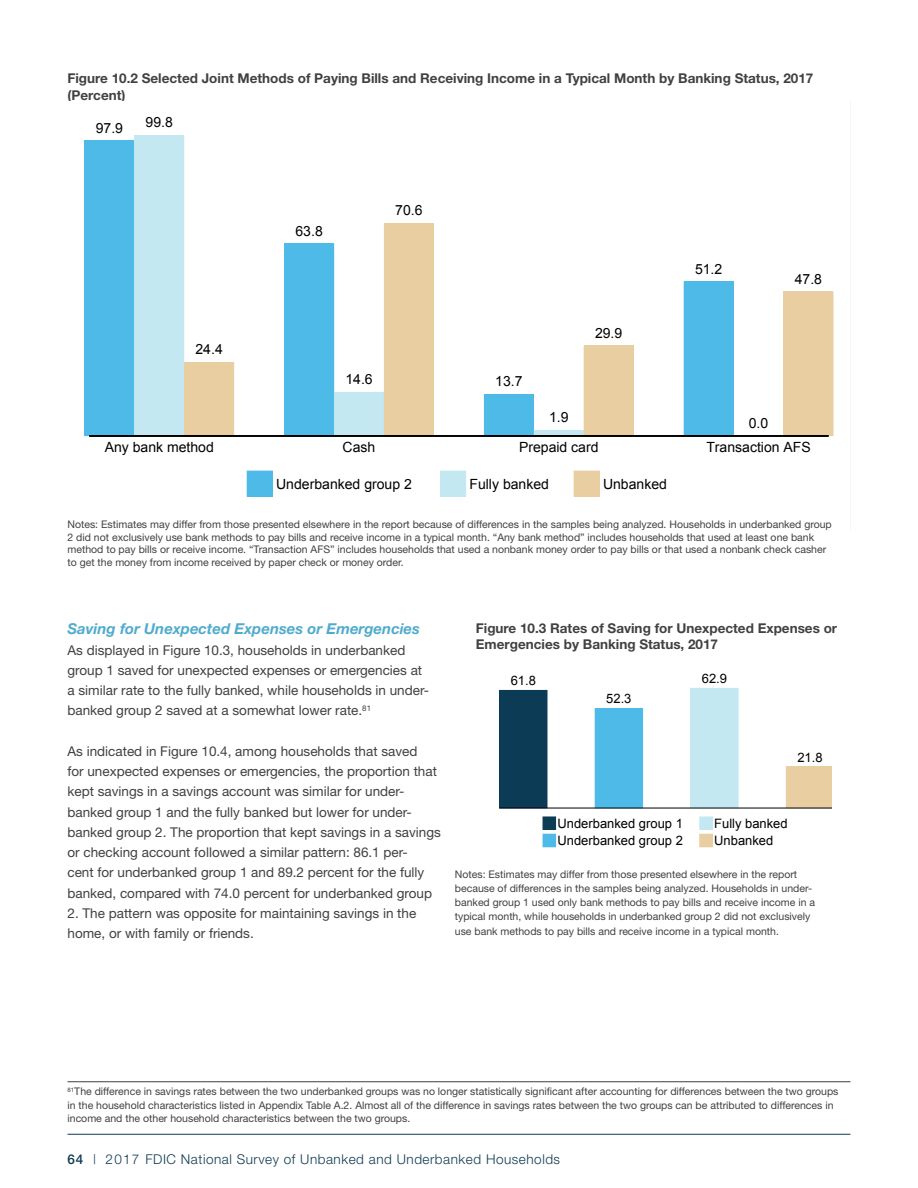
<style>
.page{position:relative;width:918px;height:1188px;background:#fff}
.page>*{position:absolute;margin:0;border:0;box-sizing:border-box;transform-origin:0 0}
.t1{font:italic 700 15px "Helvetica Neue";color:#50abcd}
.t2{font:14.1px "Arial";color:#000}
.t3{font:13.5px/20.2px "Helvetica Neue";color:#414042}
.t4{font:700 13.5px/16.2px "Helvetica Neue";color:#414042}
.t5{font:300 13.5px "Helvetica Neue";letter-spacing:.04em;color:#0f3b53}
.t6{font:12.9px "Arial";color:#000}
.t7{font:10.5px/14.2px "Helvetica Neue";color:#414042}
.s1{font-weight:500}
</style>
<div class="page">
<hr style="left:68px;top:1134px;width:782px;height:1px;background:#0f3b53">
<div style="left:84px;top:141px;width:50px;height:295px;background:#4ebae8"></div>
<div style="left:134px;top:135px;width:50px;height:301px;background:#c4e8f1"></div>
<div style="left:184px;top:363px;width:50px;height:73px;background:#e8cea0"></div>
<div style="left:284px;top:244px;width:50px;height:192px;background:#4ebae8"></div>
<div style="left:334px;top:392px;width:50px;height:44px;background:#c4e8f1"></div>
<div style="left:384px;top:223px;width:50px;height:213px;background:#e8cea0"></div>
<div style="left:484px;top:395px;width:50px;height:41px;background:#4ebae8"></div>
<div style="left:534px;top:430px;width:50px;height:6px;background:#c4e8f1"></div>
<div style="left:584px;top:346px;width:50px;height:90px;background:#e8cea0"></div>
<div style="left:684px;top:282px;width:50px;height:154px;background:#4ebae8"></div>
<div style="left:784px;top:292px;width:49px;height:144px;background:#e8cea0"></div>
<hr style="left:89px;top:435px;width:740px;height:2px;background:#000">
<div style="left:247px;top:471px;width:26px;height:26px;background:#4ebae8"></div>
<div style="left:440px;top:471px;width:26px;height:26px;background:#c4e8f1"></div>
<div style="left:574px;top:471px;width:26px;height:26px;background:#e8cea0"></div>
<hr style="left:68px;top:1081px;width:782px;height:1px;background:#414042">
<svg style="left:499px;top:688px;width:333px;height:120px"></svg>
<hr style="left:499px;top:808px;width:333px;height:1px;background:#000">
<div style="left:543px;top:817px;width:13px;height:13px;background:#0c3b56"></div>
<div style="left:700px;top:817px;width:13px;height:13px;background:#c4e8f1"></div>
<div style="left:543px;top:834px;width:13px;height:13px;background:#4ebae8"></div>
<div style="left:700px;top:834px;width:13px;height:13px;background:#e8cea0"></div>
<p class="t4" style="left:68px;top:70px;width:747px">Figure 10.2 Selected Joint Methods of Paying Bills and Receiving Income in a Typical Month by Banking Status, 2017 (Percent)</p>
<h2 class="t2" style="left:96px;top:119px;width:29px">97.9</h2>
<h2 class="t2" style="left:146px;top:113px;width:29px">99.8</h2>
<h2 class="t2" style="left:195px;top:340px;width:29px">24.4</h2>
<h2 class="t2" style="left:296px;top:221px;width:29px">63.8</h2>
<h2 class="t2" style="left:395px;top:201px;width:29px">70.6</h2>
<h2 class="t2" style="left:345px;top:370px;width:29px">14.6</h2>
<h2 class="t2" style="left:495px;top:372px;width:29px">13.7</h2>
<h2 class="t2" style="left:595px;top:324px;width:29px">29.9</h2>
<h2 class="t2" style="left:549px;top:408px;width:21px">1.9</h2>
<h2 class="t2" style="left:695px;top:259px;width:29px">51.2</h2>
<h2 class="t2" style="left:795px;top:270px;width:29px">47.8</h2>
<h2 class="t2" style="left:749px;top:414px;width:21px">0.0</h2>
<h2 class="t2" style="left:105px;top:438px;width:111px">Any bank method</h2>
<h2 class="t2" style="left:343px;top:438px;width:34px">Cash</h2>
<h2 class="t2" style="left:519px;top:438px;width:81px">Prepaid card</h2>
<h2 class="t2" style="left:706px;top:438px;width:106px">Transaction AFS</h2>
<h2 class="t2" style="left:276px;top:474px;width:137px">Underbanked group 2</h2>
<h2 class="t2" style="left:469px;top:474px;width:81px">Fully banked</h2>
<h2 class="t2" style="left:603px;top:474px;width:66px">Unbanked</h2>
<p class="t7" style="left:68px;top:518px;width:766px;line-height:12.6px">Notes: Estimates may differ from those presented elsewhere in the report because of differences in the samples being analyzed. Households in underbanked group 2 did not exclusively use bank methods to pay bills and receive income in a typical month. “Any bank method” includes households that used at least one bank method to pay bills or receive income. “Transaction AFS” includes households that used a nonbank money order to pay bills or that used a nonbank check casher to get the money from income received by paper check or money order.</p>
<h1 class="t1" style="left:68px;top:620px;width:354px">Saving for Unexpected Expenses or Emergencies</h1>
<p class="t3" style="left:68px;top:640px;width:363px">As displayed in Figure 10.3, households in underbanked group 1 saved for unexpected expenses or emergencies at a similar rate to the fully banked, while households in under&shy;banked group 2 saved at a somewhat lower rate.<sup>81</sup></p>
<p class="t3" style="left:68px;top:741px;width:375px">As indicated in Figure 10.4, among households that saved<br>for unexpected expenses or emergencies, the proportion that kept savings in a savings account was similar for under&shy;banked group 1 and the fully banked but lower for under&shy;banked group 2. The proportion that kept savings in a savings or checking account followed a similar pattern: 86.1 per-<br>cent for underbanked group 1 and 89.2 percent for the fully banked, compared with 74.0 percent for underbanked group</p>
<p class="t3" style="left:68px;top:903px;width:350px">2. The pattern was opposite for maintaining savings in the home, or with family or friends.</p>
<p class="t4" style="left:476px;top:620px;width:363px">Figure 10.3 Rates of Saving for Unexpected Expenses or<br>Emergencies by Banking Status, 2017</p>
<p class="t6" style="left:511px;top:672px;width:27px">61.8</p>
<p class="t6" style="left:606px;top:690px;width:27px">52.3</p>
<p class="t6" style="left:702px;top:670px;width:27px">62.9</p>
<p class="t6" style="left:797px;top:749px;width:27px">21.8</p>
<p class="t6" style="left:558px;top:815px;width:127px">Underbanked group 1</p>
<p class="t6" style="left:714px;top:815px;width:75px">Fully banked</p>
<p class="t6" style="left:558px;top:832px;width:127px">Underbanked group 2</p>
<p class="t6" style="left:714px;top:832px;width:61px">Unbanked</p>
<p class="t7" style="left:455px;top:867px;width:362px">Notes: Estimates may differ from those presented elsewhere in the report because of differences in the samples being analyzed. Households in under&shy;banked group 1 used only bank methods to pay bills and receive income in a typical month, while households in underbanked group 2 did not exclusively use bank methods to pay bills and receive income in a typical month.</p>
<p class="t7" style="left:68px;top:1084px;width:773px;line-height:13.5px"><sup>81</sup>The difference in savings rates between the two underbanked groups was no longer statistically significant after accounting for differences between the two groups in the household characteristics listed in Appendix Table A.2. Almost all of the difference in savings rates between the two groups can be attributed to differences in income and the other household characteristics between the two groups.</p>
<p class="t5" style="left:68px;top:1151px;width:494px"><span class="s1">64</span> | 2017 FDIC National Survey of Unbanked and Underbanked Households</p>
</div>
